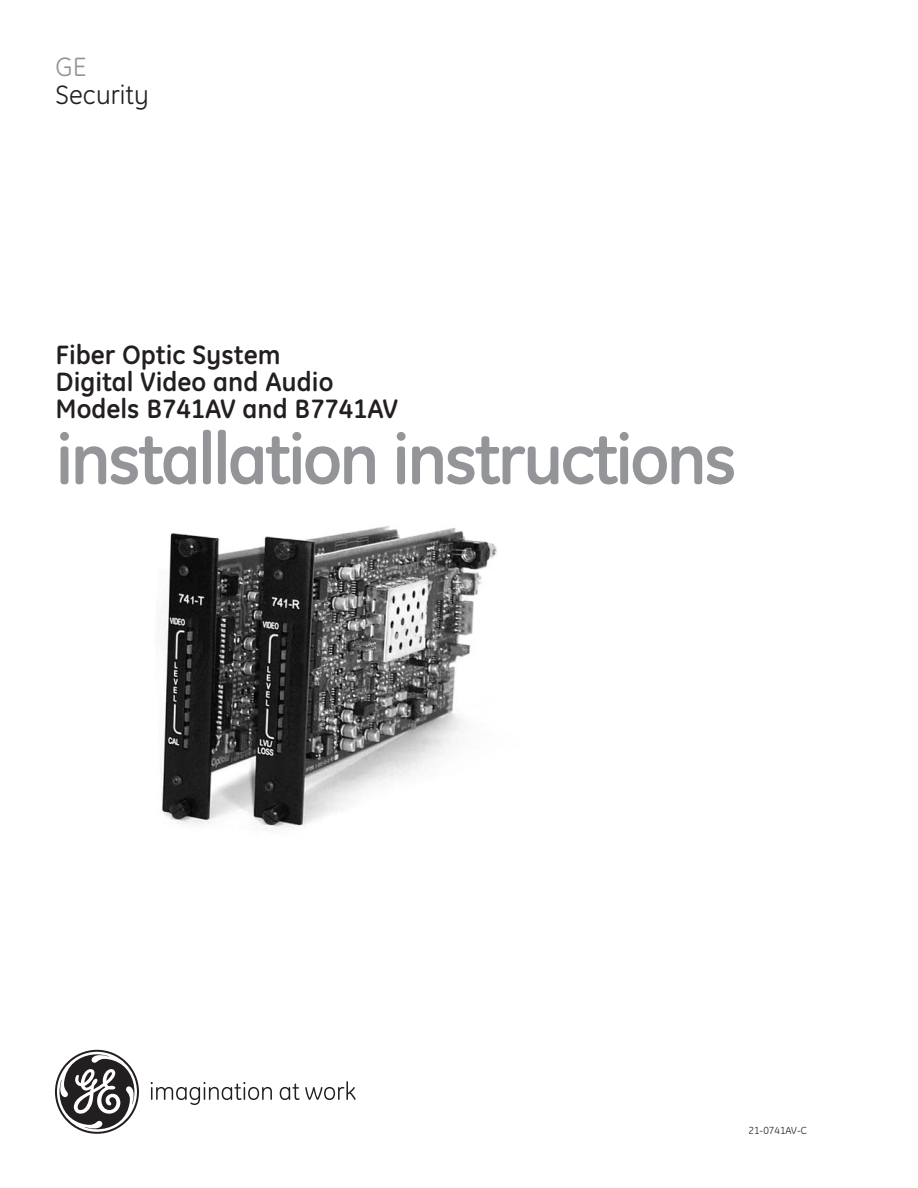
<style>
.page{position:relative;width:918px;height:1188px;background:#fff}
.page>*{position:absolute;margin:0;border:0;box-sizing:border-box;transform-origin:0 0}
.t1{font:700 72px "GE Inspira";letter-spacing:-.04em;color:#939598}
.t2{font:700 27px/27px "GE Inspira";color:#231f20}
.t3{font:27px "GE Inspira";color:#231f20}
.t4{font:27px "GE Inspira";color:#939598}
.t5{font:10.5px "GE Inspira";color:#231f20}
</style>
<div class="page">
<img style="left:161px;top:526px;width:336px;height:305px">
<svg style="left:151px;top:1082px;width:121px;height:23px"></svg>
<svg style="left:280px;top:1081px;width:76px;height:19px"></svg>
<svg style="left:55px;top:1050px;width:84px;height:84px"></svg>
<p class="t4" style="left:56px;top:57px;width:32px">GE</p>
<p class="t3" style="left:56px;top:86px;width:95px">Security</p>
<p class="t2" style="left:56px;top:344px;width:344px">Fiber Optic System<br>Digital Video and Audio<br>Models B741AV and B7741AV</p>
<h1 class="t1" style="left:56px;top:434px;width:683px">installation instructions</h1>
<p class="t5" style="left:748px;top:1127px;width:60px">21-0741AV-C</p>
</div>
